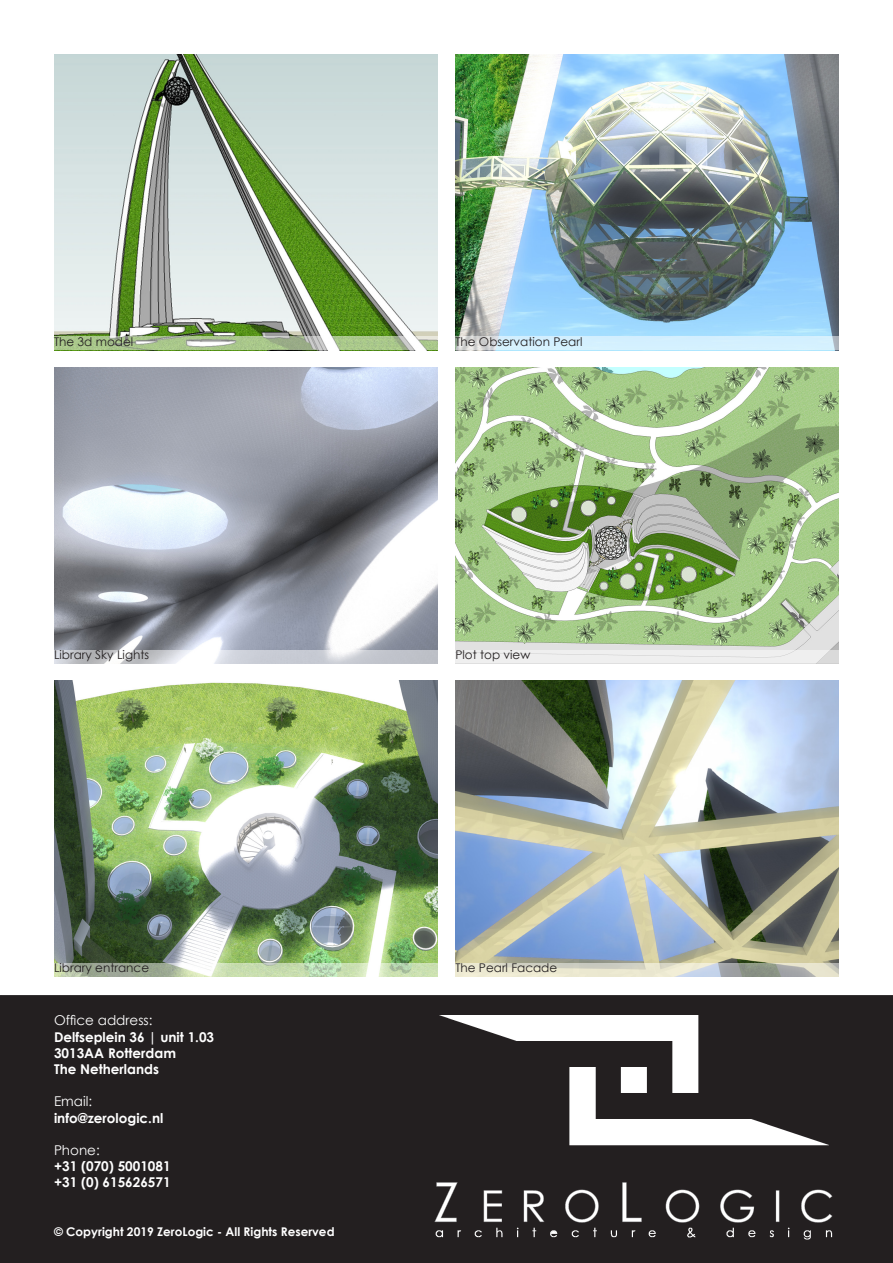
<style>
.page{position:relative;width:893px;height:1263px;background:#fff}
.page>*{position:absolute;margin:0;border:0;box-sizing:border-box;transform-origin:0 0}
.t1{font:700 13.5px/16.2px "Century Gothic";color:#fff}
.t2{font:13.5px "Century Gothic";color:#fff}
.t3{font:12px "Century Gothic";color:#231f20}
.t4{font:700 12px "Century Gothic";color:#fff}
</style>
<div class="page">
<div style="left:1px;top:996px;width:891px;height:266px;background:#231f20"></div>
<div style="left:0;top:995px;width:893px;height:268px;border:2px solid #231f20"></div>
<img style="left:434px;top:1015px;width:399px;height:225px">
<img style="left:54px;top:54px;width:384px;height:283px">
<img style="left:54px;top:367px;width:384px;height:283px">
<img style="left:54px;top:680px;width:384px;height:283px">
<img style="left:455px;top:54px;width:384px;height:283px">
<img style="left:455px;top:367px;width:384px;height:283px">
<img style="left:455px;top:680px;width:384px;height:283px">
<svg style="left:54px;top:337px;width:384px;height:13px;background:#b0c59a"></svg>
<svg style="left:54px;top:650px;width:384px;height:13px"></svg>
<svg style="left:54px;top:963px;width:384px;height:13px;background:#c0d1b2"></svg>
<svg style="left:455px;top:337px;width:384px;height:13px;background:#d3ecf8"></svg>
<svg style="left:455px;top:650px;width:384px;height:13px;fill:#efefef"></svg>
<svg style="left:455px;top:963px;width:384px;height:13px;background:#d1d2c3"></svg>
<p class="t3" style="left:54px;top:333px;width:81px">The 3d model</p>
<p class="t3" style="left:455px;top:333px;width:129px">The Observation Pearl</p>
<p class="t3" style="left:54px;top:646px;width:97px">Library Sky Lights</p>
<p class="t3" style="left:455px;top:646px;width:77px">Plot top view</p>
<p class="t3" style="left:54px;top:959px;width:97px">Library entrance</p>
<p class="t3" style="left:455px;top:959px;width:103px">The Pearl Facade</p>
<p class="t2" style="left:54px;top:1011px;width:100px">Office address:</p>
<p class="t1" style="left:54px;top:1028px;width:162px">Delfseplein 36 | unit 1.03<br>3013AA Rotterdam<br>The Netherlands</p>
<p class="t2" style="left:54px;top:1092px;width:40px">Email:</p>
<p class="t1" style="left:54px;top:1109px;width:111px">info@zerologic.nl</p>
<p class="t2" style="left:54px;top:1141px;width:47px">Phone:</p>
<p class="t1" style="left:54px;top:1157px;width:118px">+31 (070) 5001081 +31 (0) 615626571</p>
<p class="t4" style="left:54px;top:1222px;width:282px">© Copyright 2019 ZeroLogic - All Rights Reserved</p>
</div>
